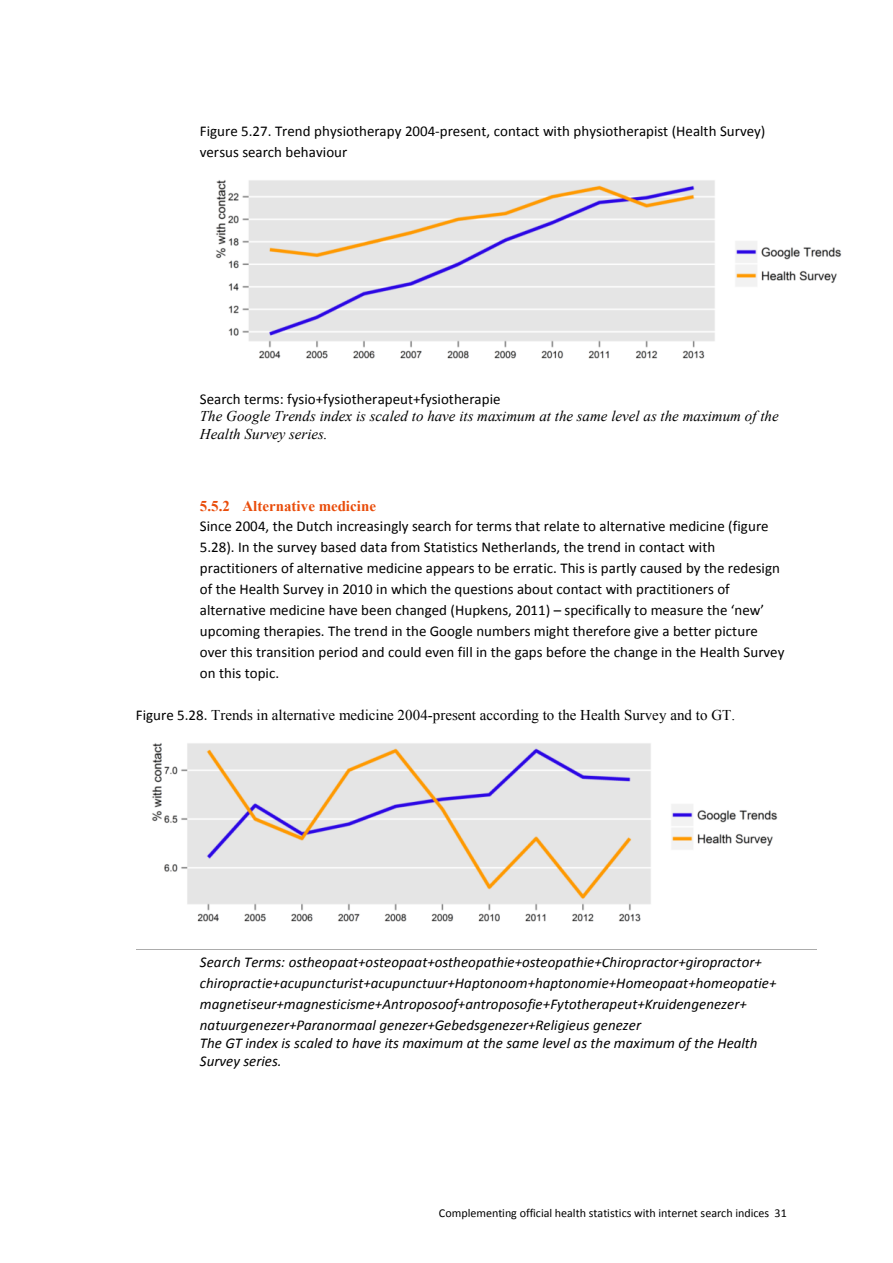
<style>
.page{position:relative;width:893px;height:1263px;background:#fff}
.page>*{position:absolute;margin:0;border:0;box-sizing:border-box;transform-origin:0 0}
.t1{font:15px/21px "+Calibri";color:#000}
.t2{font:italic 15px/21px "+Calibri";letter-spacing:.005em;color:#000}
.t3{font:italic 15px/17.2px "Times New Roman";color:#000}
.t4{font:15px "Times New Roman";color:#000}
.t5{font:700 15px "Times New Roman";color:#e94c0a}
.t6{font:12px "+Calibri";letter-spacing:-.005em;color:#000}
.s1{font-family:"+Calibri"}
</style>
<div class="page">
<img style="left:216px;top:180px;width:626px;height:179px">
<img style="left:136px;top:743px;width:680px;height:207px">
<p class="t1" style="left:200px;top:122px;width:567px">Figure 5.27. Trend physiotherapy 2004-present, contact with physiotherapist (Health Survey) versus search behaviour</p>
<p class="t1" style="left:200px;top:389px;width:302px">Search terms: fysio+fysiotherapeut+fysiotherapie</p>
<p class="t3" style="left:200px;top:408px;width:580px">The Google Trends index is scaled to have its maximum at the same level as the maximum of the<br>Health Survey series.</p>
<p class="t5" style="left:200px;top:498px;width:178px">5.5.2 Alternative medicine</p>
<p class="t1" style="left:200px;top:517px;width:586px">Since 2004, the Dutch increasingly search for terms that relate to alternative medicine (figure 5.28). In the survey based data from Statistics Netherlands, the trend in contact with practitioners of alternative medicine appears to be erratic. This is partly caused by the redesign of the Health Survey in 2010 in which the questions about contact with practitioners of alternative medicine have been changed (Hupkens, 2011) – specifically to measure the ‘new’ upcoming therapies. The trend in the Google numbers might therefore give a better picture over this transition period and could even fill in the gaps before the change in the Health Survey on this topic.</p>
<p class="t4" style="left:136px;top:707px;width:600px"><span class="s1">Figure 5.28.</span> Trends in alternative medicine 2004-present according to the Health Survey and to GT.</p>
<p class="t2" style="left:200px;top:952px;width:578px">Search Terms: ostheopaat+osteopaat+ostheopathie+osteopathie+Chiropractor+giropractor+ chiropractie+acupuncturist+acupunctuur+Haptonoom+haptonomie+Homeopaat+homeopatie+ magnetiseur+magnesticisme+Antroposoof+antroposofie+Fytotherapeut+Kruidengenezer+ natuurgenezer+Paranormaal genezer+Gebedsgenezer+Religieus genezer</p>
<p class="t2" style="left:200px;top:1035px;width:559px;line-height:18.3px">The GT index is scaled to have its maximum at the same level as the maximum of the Health<br>Survey series.</p>
<p class="t6" style="left:439px;top:1208px;width:349px">Complementing official health statistics with internet search indices 31</p>
</div>
